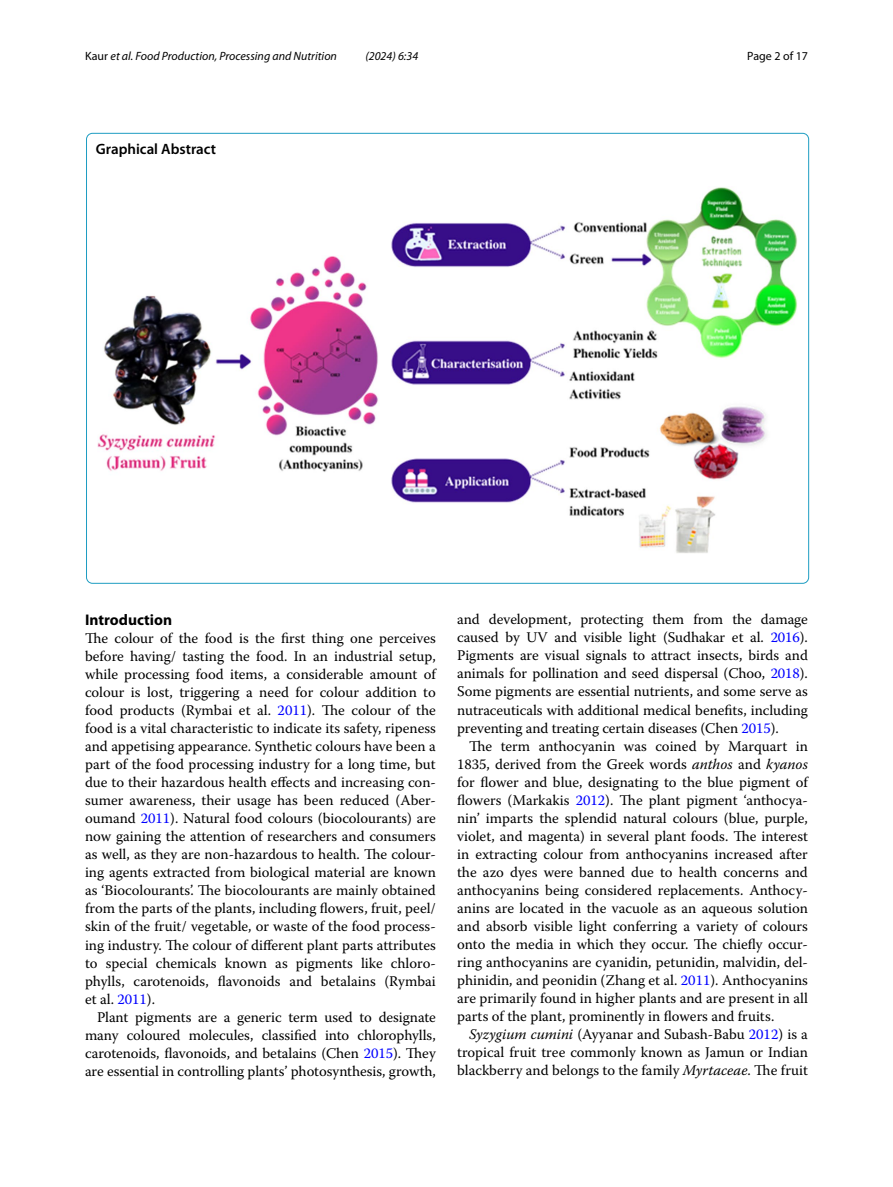
<style>
.page{position:relative;width:893px;height:1187px;background:#fff}
.page>*{position:absolute;margin:0;border:0;box-sizing:border-box;transform-origin:0 0}
.t1{font:700 15.45px "Myriad Pro";color:#000}
.t2{font:600 15px "Myriad Pro";color:#000}
.t3{font:14.7px/18px "Warnock Pro";color:#000;text-align:justify}
.t4{font:italic 12px "Myriad Pro";color:#000}
.t5{font:12px "Myriad Pro";color:#000}
.s1{font-style:normal}
.s2{color:#00f}
.s3{font-style:italic}
</style>
<div class="page">
<img style="left:97px;top:187px;width:700px;height:366px">
<p class="t4" style="left:85px;top:48px;width:253px"><span class="s1">Kaur</span> et al. Food Production, Processing and Nutrition</p>
<p class="t4" style="left:365px;top:48px;width:54px">(2024) 6:34</p>
<p class="t5" style="left:747px;top:48px;width:62px">Page 2 of 17</p>
<p class="t2" style="left:96px;top:139px;width:122px">Graphical Abstract</p>
<p class="t1" style="left:85px;top:610px;width:89px">Introduction</p>
<p class="t3" style="left:85px;top:629px;width:352px">The colour of the food is the first thing one perceives before having/ tasting the food. In an industrial setup, while processing food items, a considerable amount of colour is lost, triggering a need for colour addition to food products (Rymbai et al. <span class="s2">2011</span>). The colour of the food is a vital characteristic to indicate its safety, ripeness and appetising appearance. Synthetic colours have been a part of the food processing industry for a long time, but due to their hazardous health effects and increasing con&shy;sumer awareness, their usage has been reduced (Aber&shy;oumand <span class="s2">2011</span>). Natural food colours (biocolourants) are now gaining the attention of researchers and consumers as well, as they are non-hazardous to health. The colour&shy;ing agents extracted from biological material are known as ‘Biocolourants’. The biocolourants are mainly obtained from the parts of the plants, including flowers, fruit, peel/ skin of the fruit/ vegetable, or waste of the food process&shy;ing industry. The colour of different plant parts attributes to special chemicals known as pigments like chloro&shy;phylls, carotenoids, flavonoids and betalains (Rymbai et al. <span class="s2">2011</span>).</p>
<p class="t3" style="left:85px;top:1007px;width:352px;text-indent:12px">Plant pigments are a generic term used to designate many coloured molecules, classified into chlorophylls, carotenoids, flavonoids, and betalains (Chen <span class="s2">2015</span>). They are essential in controlling plants’ photosynthesis, growth,</p>
<p class="t3" style="left:457px;top:610px;width:352px">and development, protecting them from the damage caused by UV and visible light (Sudhakar et al. <span class="s2">2016</span>).<br>Pigments are visual signals to attract insects, birds and animals for pollination and seed dispersal (Choo, <span class="s2">2018</span>).<br>Some pigments are essential nutrients, and some serve as nutraceuticals with additional medical benefits, including preventing and treating certain diseases (Chen <span class="s2">2015</span>).</p>
<p class="t3" style="left:457px;top:736px;width:352px;text-indent:12px">The term anthocyanin was coined by Marquart in 1835, derived from the Greek words <span class="s3">anthos</span> and <span class="s3">kyanos </span>for flower and blue, designating to the blue pigment of flowers (Markakis <span class="s2">2012</span>). The plant pigment ‘anthocya&shy;nin’ imparts the splendid natural colours (blue, purple, violet, and magenta) in several plant foods. The interest in extracting colour from anthocyanins increased after the azo dyes were banned due to health concerns and anthocyanins being considered replacements. Anthocy&shy;anins are located in the vacuole as an aqueous solution and absorb visible light conferring a variety of colours onto the media in which they occur. The chiefly occur&shy;ring anthocyanins are cyanidin, petunidin, malvidin, del&shy;phinidin, and peonidin (Zhang et al. <span class="s2">2011</span>). Anthocyanins are primarily found in higher plants and are present in all parts of the plant, prominently in flowers and fruits.</p>
<p class="t3" style="left:457px;top:1024px;width:352px;text-indent:12px"><span class="s3">Syzygium cumini</span> (Ayyanar and Subash-Babu <span class="s2">2012</span>) is a tropical fruit tree commonly known as Jamun or Indian blackberry and belongs to the family <span class="s3">Myrtaceae</span>. The fruit</p>
</div>
